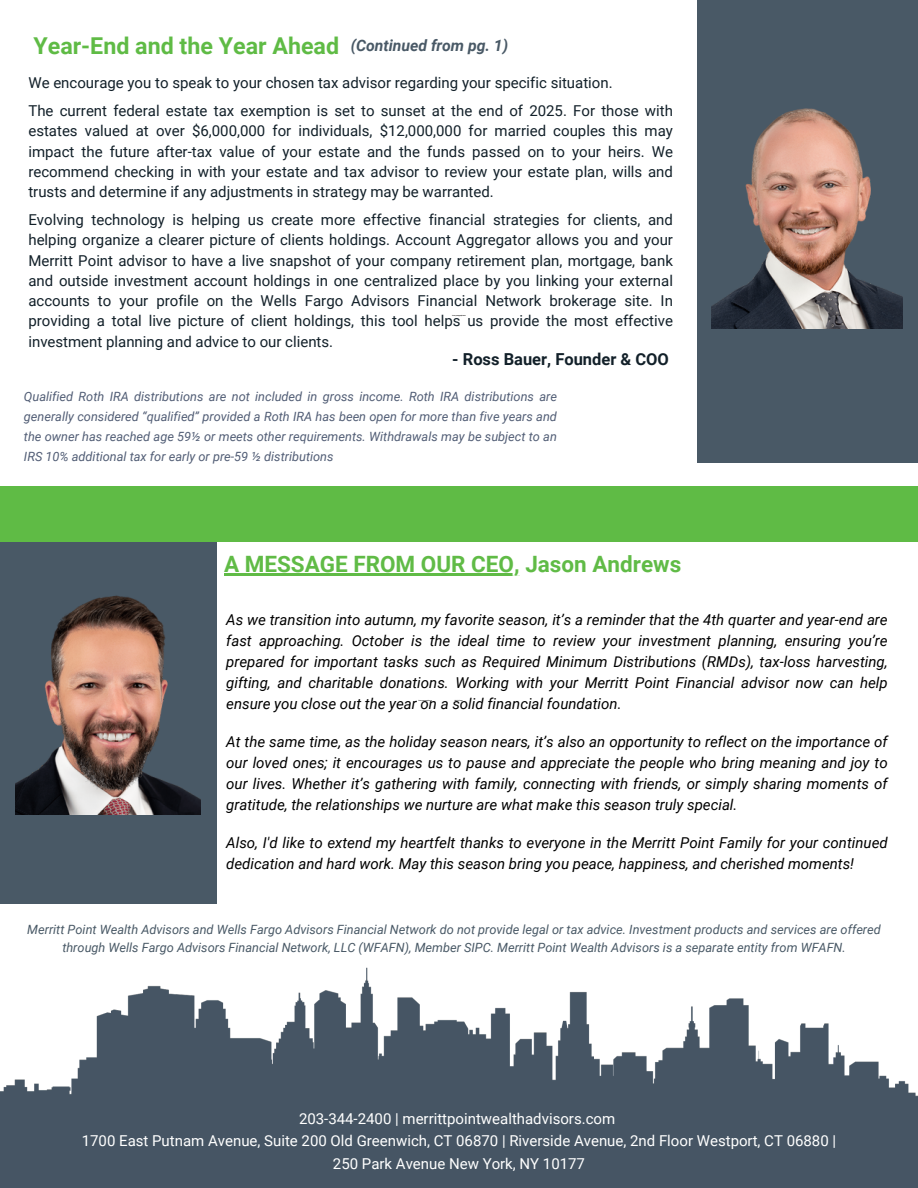
<style>
.page{position:relative;width:918px;height:1188px;background:#fff}
.page>*{position:absolute;margin:0;border:0;box-sizing:border-box;transform-origin:0 0}
.t1{font:700 23.25px "Roboto";color:#5fbb45}
.t2{font:700 22.5px "Roboto";color:#60bb46}
.t3{font:700 16.5px "Roboto";color:#122029}
.t4{font:italic 700 15.75px "Roboto";color:#495966}
.t5{font:15px/20.2px "Roboto";color:#122029;text-align:justify}
.t6{font:italic 15px/21px "Roboto";color:#000;text-align:justify}
.t7{font:15px/22.5px "Roboto";color:#fff;text-align:center}
.t8{font:italic 12.75px/20.2px "Roboto";color:#515d75;text-align:justify}
.t9{font:italic 12.75px/18px "Roboto";color:#495966;text-align:center}
</style>
<div class="page">
<img style="left:0;top:967px;width:918px;height:221px">
<div style="left:697px;top:0;width:221px;height:463px;background:#495966"></div>
<div style="left:0;top:492px;width:216px;height:412px;background:#495966"></div>
<div style="left:0;top:487px;width:918px;height:55px;background:#5fbb45"></div>
<img style="left:712px;top:108px;width:190px;height:220px">
<img style="left:16px;top:595px;width:184px;height:220px">
<hr style="left:224px;top:573px;width:296px;height:2px;background:#60bb46">
<h3 class="t1" style="left:33px;top:33px;width:307px">Year-End and the Year Ahead</h3>
<h4 class="t4" style="left:351px;top:37px;width:159px">(Continued from pg. 1)</h4>
<h2 class="t5" style="left:28px;top:73px;width:586px">We encourage you to speak to your chosen tax advisor regarding your specific situation.</h2>
<h3 class="t5" style="left:28px;top:101px;width:646px">The current federal estate tax exemption is set to sunset at the end of 2025. For those with estates valued at over $6,000,000 for individuals, $12,000,000 for married couples this may impact the future after-tax value of your estate and the funds passed on to your heirs. We recommend checking in with your estate and tax advisor to review your estate plan, wills and trusts and determine if any adjustments in strategy may be warranted.</h3>
<h3 class="t5" style="left:28px;top:210px;width:646px">Evolving technology is helping us create more effective financial strategies for clients, and helping organize a clearer picture of clients holdings. Account Aggregator allows you and your Merritt Point advisor to have a live snapshot of your company retirement plan, mortgage, bank and outside investment account holdings in one centralized place by you linking your external accounts to your profile on the Wells Fargo Advisors Financial Network brokerage site. In providing a total live picture of client holdings, this tool helps us provide the most effective investment planning and advice to our clients.</h3>
<h3 class="t3" style="left:452px;top:350px;width:218px">- Ross Bauer, Founder &amp; COO</h3>
<p class="t8" style="left:24px;top:386px;width:535px">Qualified Roth IRA distributions are not included in gross income. Roth IRA distributions are generally considered “qualified” provided a Roth IRA has been open for more than five years and the owner has reached age 59½ or meets other requirements. Withdrawals may be subject to an IRS 10% additional tax for early or pre-59 ½ distributions</p>
<h2 class="t2" style="left:224px;top:551px;width:459px">A MESSAGE FROM OUR CEO, Jason Andrews</h2>
<h4 class="t6" style="left:226px;top:609px;width:663px">As we transition into autumn, my favorite season, it’s a reminder that the 4th quarter and year-end are fast approaching. October is the ideal time to review your investment planning, ensuring you’re prepared for important tasks such as Required Minimum Distributions (RMDs), tax-loss harvesting, gifting, and charitable donations. Working with your Merritt Point Financial advisor now can help ensure you close out the year on a solid financial foundation.</h4>
<p class="t6" style="left:226px;top:731px;width:663px">At the same time, as the holiday season nears, it’s also an opportunity to reflect on the importance of our loved ones; it encourages us to pause and appreciate the people who bring meaning and joy to our lives. Whether it’s gathering with family, connecting with friends, or simply sharing moments of gratitude, the relationships we nurture are what make this season truly special.</p>
<p class="t6" style="left:226px;top:832px;width:663px">Also, I'd like to extend my heartfelt thanks to everyone in the Merritt Point Family for your continued dedication and hard work. May this season bring you peace, happiness, and cherished moments!</p>
<h3 class="t9" style="left:27px;top:921px;width:855px">Merritt Point Wealth Advisors and Wells Fargo Advisors Financial Network do not provide legal or tax advice. Investment products and services are offered through Wells Fargo Advisors Financial Network, LLC (WFAFN), Member SIPC. Merritt Point Wealth Advisors is a separate entity from WFAFN.</h3>
<h1 class="t7" style="left:82px;top:1107px;width:756px">203-344-2400 | merrittpointwealthadvisors.com<br>1700 East Putnam Avenue, Suite 200 Old Greenwich, CT 06870 | Riverside Avenue, 2nd Floor Westport, CT 06880 |<br>250 Park Avenue New York, NY 10177</h1>
</div>
